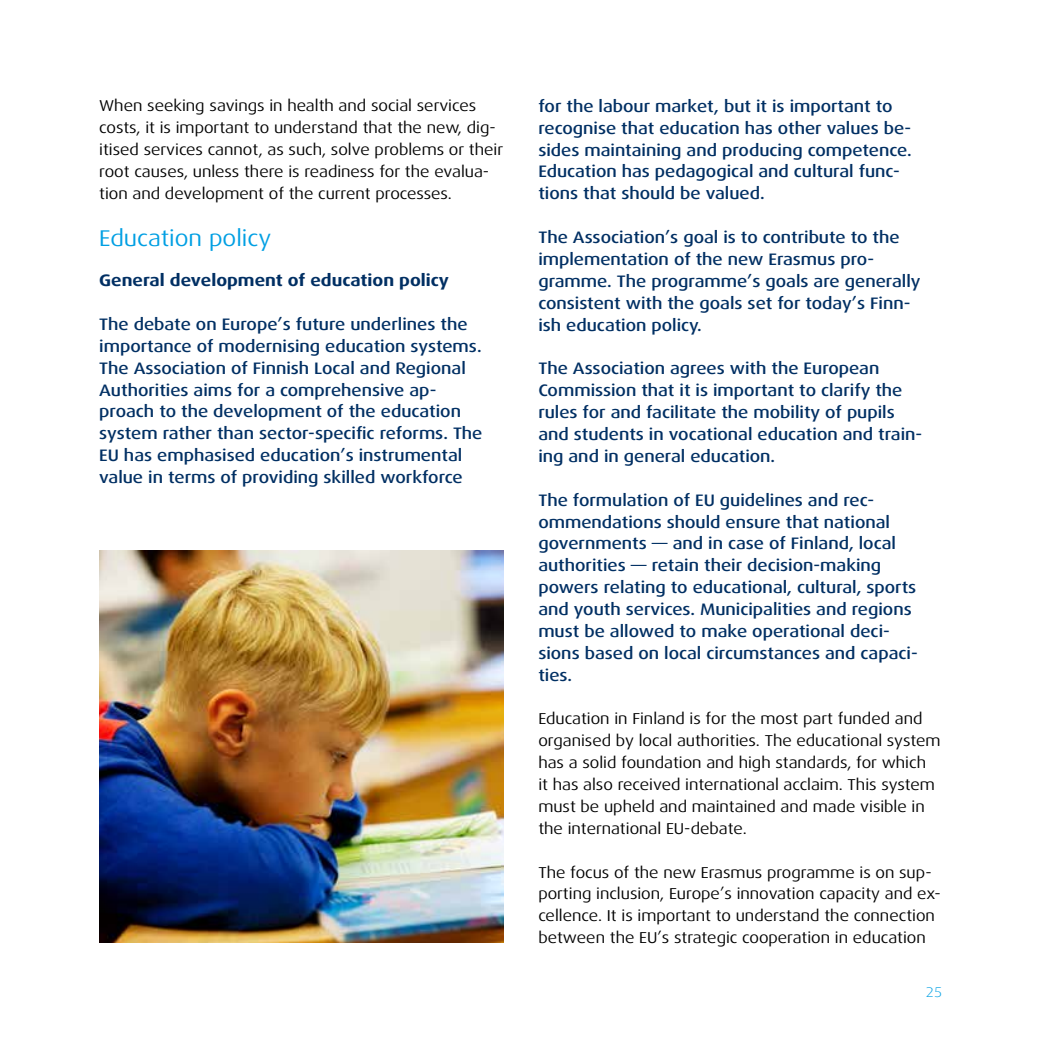
<style>
.page{position:relative;width:1042px;height:1042px;background:#fff}
.page>*{position:absolute;margin:0;border:0;box-sizing:border-box;transform-origin:0 0}
.väliotsikko{font:22.75px "Dax Wide";color:#009fe3}
.Laatikkoon{font:500 16.62px/21.9px "Dax Wide";color:#002f63}
.väliotsikko_2{font:700 16.62px "Dax Wide";color:#002f63}
.leipäteksti_ei_sis{font:15.75px/21.9px "Dax Wide";color:#000}
.t1{font:300 14px "Dax Wide";color:#009fe3}
</style>
<div class="page">
<img style="left:99px;top:551px;width:405px;height:392px">
<p class="leipäteksti_ei_sis" style="left:99px;top:95px;width:405px">When seeking savings in health and social services costs, it is important to understand that the new, dig&shy;itised services cannot, as such, solve problems or their root causes, unless there is readiness for the evalua&shy;tion and development of the current processes.</p>
<p class="väliotsikko" style="left:99px;top:225px;width:173px">Education policy</p>
<p class="väliotsikko_2" style="left:99px;top:271px;width:351px">General development of education policy</p>
<p class="Laatikkoon" style="left:99px;top:313px;width:385px">The debate on Europe’s future underlines the importance of modernising education systems.<br>The Association of Finnish Local and Regional Authorities aims for a comprehensive ap&shy;proach to the development of the education system rather than sector-specific reforms. The EU has emphasised education’s instrumental value in terms of providing skilled workforce</p>
<p class="Laatikkoon" style="left:538px;top:95px;width:375px">for the labour market, but it is important to recognise that education has other values be&shy;sides maintaining and producing competence.<br>Education has pedagogical and cultural func&shy;tions that should be valued.</p>
<p class="Laatikkoon" style="left:538px;top:226px;width:384px">The Association’s goal is to contribute to the implementation of the new Erasmus pro&shy;gramme. The programme’s goals are generally consistent with the goals set for today’s Finn&shy;ish education policy.</p>
<p class="Laatikkoon" style="left:538px;top:358px;width:385px">The Association agrees with the European Commission that it is important to clarify the rules for and facilitate the mobility of pupils and students in vocational education and train&shy;ing and in general education.</p>
<p class="Laatikkoon" style="left:538px;top:489px;width:381px">The formulation of EU guidelines and rec&shy;ommendations should ensure that national governments — and in case of Finland, local authorities — retain their decision-making powers relating to educational, cultural, sports and youth services. Municipalities and regions must be allowed to make operational deci&shy;sions based on local circumstances and capaci&shy;ties.</p>
<p class="leipäteksti_ei_sis" style="left:538px;top:708px;width:404px">Education in Finland is for the most part funded and organised by local authorities. The educational system has a solid foundation and high standards, for which<br>it has also received international acclaim. This system must be upheld and maintained and made visible in the international EU-debate.</p>
<p class="leipäteksti_ei_sis" style="left:538px;top:861px;width:404px">The focus of the new Erasmus programme is on sup&shy;porting inclusion, Europe’s innovation capacity and ex&shy;cellence. It is important to understand the connection between the EU’s strategic cooperation in education</p>
<p class="t1" style="left:926px;top:984px;width:18px">25</p>
</div>
